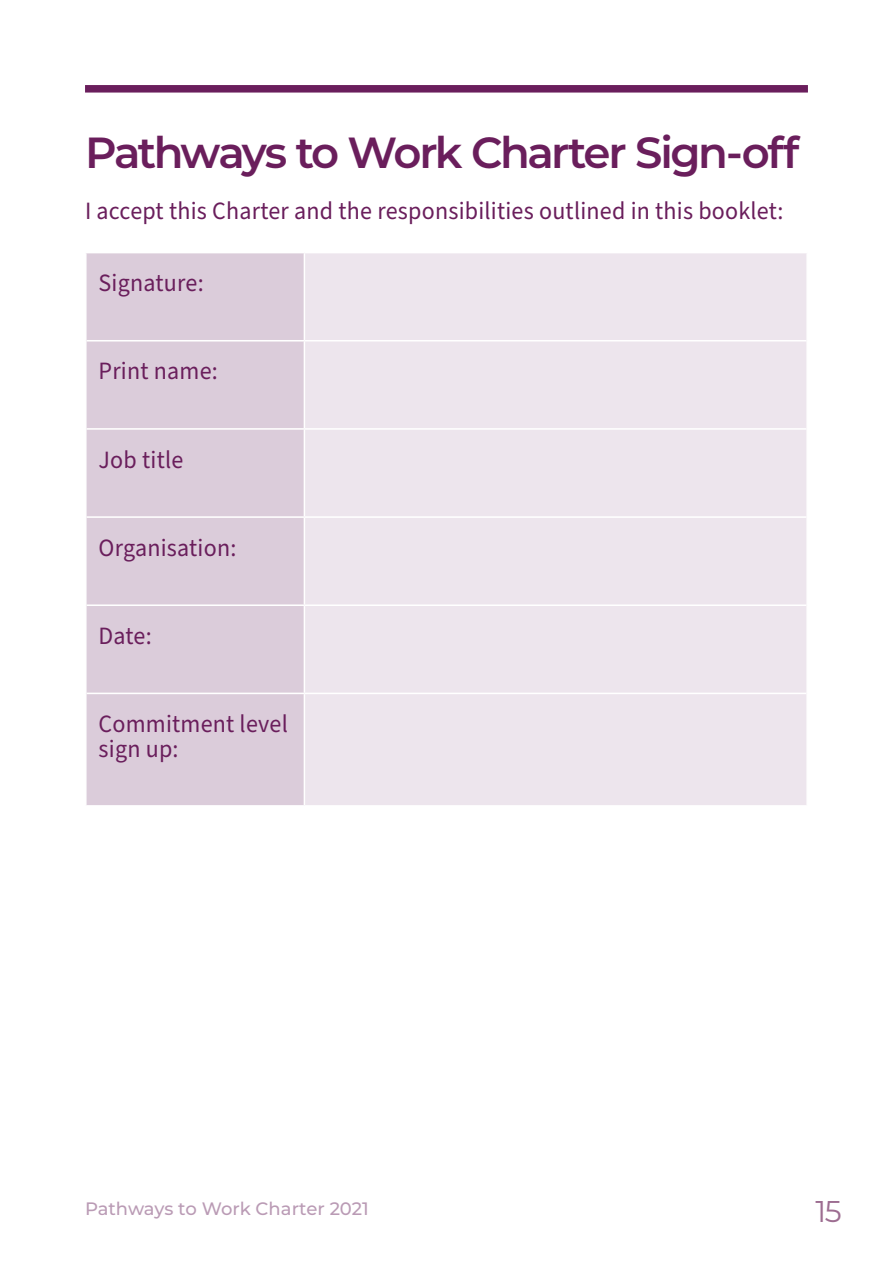
<style>
.page{position:relative;width:893px;height:1263px;background:#fff}
.page>*{position:absolute;margin:0;border:0;box-sizing:border-box;transform-origin:0 0}
.H2{font:600 43.5px "Montserrat";letter-spacing:-.06em;color:#6a1e5c}
.t1{font:30px "Montserrat";color:#9d6d91}
.Table_body{font:24.9px/24.9px "Source Sans Pro";letter-spacing:.01em;color:#6a1e5c;scale:.96 1}
.t2{font:500 18px "Montserrat";letter-spacing:-.005em;color:#ba9bb5}
</style>
<div class="page">
<div style="left:85px;top:85px;width:723px;height:8px;background:#6a1e5c"></div>
<div style="left:87px;top:253px;width:217px;height:552px;background:#dbccda"></div>
<div style="left:305px;top:253px;width:501px;height:552px;background:#ede5ed"></div>
<hr style="left:87px;top:340px;width:217px;height:1px;background:#fff">
<hr style="left:304px;top:340px;width:502px;height:1px;background:#fff">
<hr style="left:87px;top:428px;width:217px;height:2px;background:#fff">
<hr style="left:304px;top:428px;width:502px;height:2px;background:#fff">
<hr style="left:87px;top:516px;width:217px;height:2px;background:#fff">
<hr style="left:304px;top:516px;width:502px;height:2px;background:#fff">
<hr style="left:87px;top:604px;width:217px;height:2px;background:#fff">
<hr style="left:304px;top:604px;width:502px;height:2px;background:#fff">
<hr style="left:87px;top:693px;width:217px;height:1px;background:#fff">
<hr style="left:304px;top:693px;width:502px;height:1px;background:#fff">
<h1 class="H2" style="left:85px;top:122px;width:715px">Pathways to Work Charter Sign-off</h1>
<p class="Table_body" style="left:85px;top:199px;width:729px">I accept this Charter and the responsibilities outlined in this booklet:</p>
<p class="Table_body" style="left:99px;top:271px;width:111px">Signature:</p>
<p class="Table_body" style="left:99px;top:359px;width:126px">Print name:</p>
<p class="Table_body" style="left:99px;top:448px;width:90px">Job title</p>
<p class="Table_body" style="left:99px;top:536px;width:145px">Organisation:</p>
<p class="Table_body" style="left:99px;top:624px;width:57px">Date:</p>
<p class="Table_body" style="left:99px;top:712px;width:199px">Commitment level sign up:</p>
<p class="t2" style="left:85px;top:1195px;width:285px">Pathways to Work Charter 2021</p>
<p class="t1" style="left:815px;top:1191px;width:28px">15</p>
</div>
